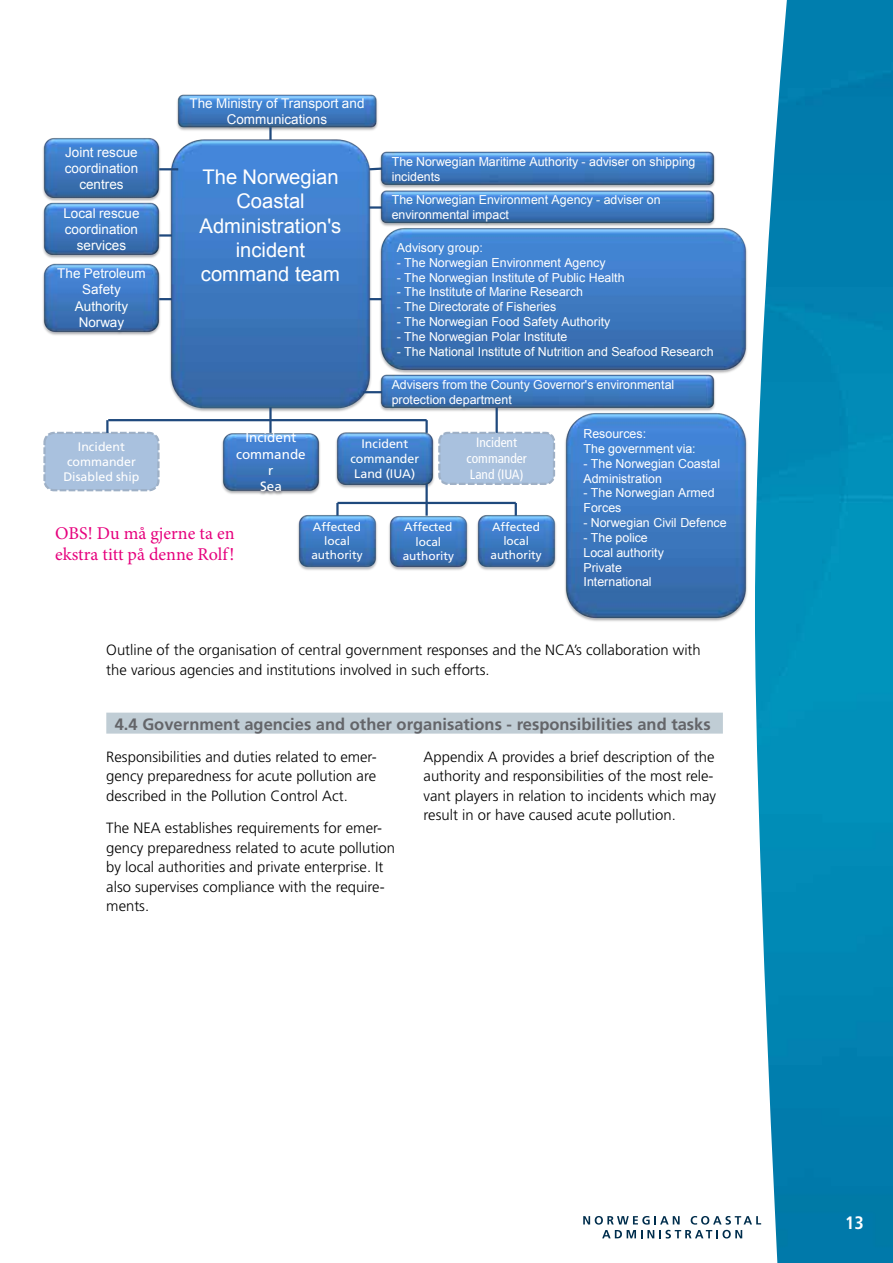
<style>
.page{position:relative;width:893px;height:1263px;background:#fff}
.page>*{position:absolute;margin:0;border:0;box-sizing:border-box;transform-origin:0 0}
.t1{font:20.25px/24.3px "Arial";color:#fff;text-align:center}
.t2{font:18px/21.6px "Minion Pro";color:#e6007d}
.t3{font:700 condensed 18px "Frutiger";color:#fff}
.t4{font:700 16.5px "Frutiger";color:#646569}
.t5{font:300 14.85px/19.5px "Frutiger";color:#000}
.t6{font:13.5px/16.2px "Arial";color:#fff;text-align:center}
.t7{font:condensed 13.5px/16px "Frutiger";color:#fff;text-align:center}
.t8{font:13.5px/16.2px "Frutiger";color:#fff;text-align:center}
.t9{font:12.45px/14.9px "Arial";color:#fff}
.t10{font:12.45px/14.9px "Frutiger";color:#fff;text-align:center}
.t11{font:11.85px/14.1px "Frutiger";color:#fff;text-align:center}
.s1{font-family:"Calibri";font-stretch:normal}
</style>
<div class="page">
<img style="left:755px;top:0;width:138px;height:1263px">
<svg style="left:583px;top:1216px;width:97px;height:8px"></svg>
<svg style="left:691px;top:1216px;width:70px;height:8px"></svg>
<svg style="left:602px;top:1230px;width:140px;height:8px"></svg>
<div style="left:106px;top:713px;width:617px;height:21px;background:#c0cdd5"></div>
<div style="left:438px;top:432px;width:117px;height:53px;background:#a9c1de;border:2px dashed #385d8a;border-radius:8px"></div>
<img style="left:168px;top:139px;width:206px;height:283px">
<img style="left:43px;top:138px;width:120px;height:61px">
<img style="left:43px;top:199px;width:117px;height:59px">
<img style="left:177px;top:94px;width:201px;height:37px">
<img style="left:380px;top:151px;width:335px;height:35px">
<img style="left:380px;top:186px;width:335px;height:40px">
<img style="left:378px;top:228px;width:369px;height:146px">
<img style="left:565px;top:413px;width:182px;height:209px">
<img style="left:378px;top:371px;width:339px;height:43px">
<img style="left:222px;top:433px;width:98px;height:62px">
<div style="left:43px;top:432px;width:117px;height:59px;background:#a9c1de;border:2px dashed #385d8a;border-radius:10px"></div>
<img style="left:336px;top:432px;width:98px;height:56px">
<img style="left:389px;top:516px;width:79px;height:54px">
<img style="left:477px;top:513px;width:79px;height:57px">
<img style="left:298px;top:515px;width:79px;height:55px">
<hr style="left:496px;top:407px;width:2px;height:26px;background:#1f497d">
<svg style="left:369px;top:206px;width:13px;height:3px"></svg>
<svg style="left:369px;top:298px;width:13px;height:2px"></svg>
<svg style="left:159px;top:234px;width:13px;height:3px"></svg>
<svg style="left:367px;top:166px;width:17px;height:6px"></svg>
<svg style="left:159px;top:168px;width:19px;height:2px"></svg>
<svg style="left:363px;top:391px;width:19px;height:2px"></svg>
<svg style="left:269px;top:127px;width:3px;height:13px"></svg>
<svg style="left:269px;top:407px;width:3px;height:26px"></svg>
<svg style="left:106px;top:420px;width:3px;height:13px"></svg>
<svg style="left:425px;top:420px;width:3px;height:13px"></svg>
<hr style="left:108px;top:419px;width:319px;height:2px;background:#1f497d">
<svg style="left:336px;top:503px;width:3px;height:13px"></svg>
<svg style="left:515px;top:503px;width:2px;height:13px"></svg>
<svg style="left:425px;top:504px;width:3px;height:12px"></svg>
<hr style="left:425px;top:484px;width:3px;height:19px;background:#1f497d">
<hr style="left:337px;top:502px;width:179px;height:2px;background:#1f497d">
<img style="left:43px;top:263px;width:120px;height:72px">
<svg style="left:159px;top:298px;width:13px;height:2px"></svg>
<p class="t6" style="left:65px;top:144px;width:75px">Joint rescue coordination centres</p>
<p class="t6" style="left:63px;top:205px;width:78px">Local rescue coordination services</p>
<p class="t6" style="left:57px;top:266px;width:90px">The Petroleum<br>Safety<br>Authority<br>Norway</p>
<p class="t6" style="left:189px;top:95px;width:177px">The Ministry of Transport and<br>Communications</p>
<h1 class="t1" style="left:200px;top:165px;width:143px">The Norwegian<br>Coastal<br>Administration's incident command team</h1>
<p class="t9" style="left:392px;top:154px;width:305px">The Norwegian Maritime Authority - adviser on shipping incidents</p>
<p class="t9" style="left:392px;top:192px;width:271px">The Norwegian Environment Agency - adviser on environmental impact</p>
<p class="t9" style="left:397px;top:240px;width:87px">Advisory group:</p>
<p class="t9" style="left:397px;top:255px;width:210px">- The Norwegian Environment Agency</p>
<p class="t9" style="left:397px;top:270px;width:229px">- The Norwegian Institute of Public Health</p>
<p class="t9" style="left:397px;top:285px;width:188px">- The Institute of Marine Research</p>
<p class="t9" style="left:397px;top:299px;width:161px">- The Directorate of Fisheries</p>
<p class="t9" style="left:397px;top:314px;width:215px">- The Norwegian Food Safety Authority</p>
<p class="t9" style="left:397px;top:329px;width:172px">- The Norwegian Polar Institute</p>
<p class="t9" style="left:397px;top:344px;width:318px">- The National Institute of Nutrition and Seafood Research</p>
<p class="t9" style="left:392px;top:377px;width:284px">Advisers from the County Governor's environmental protection department</p>
<p class="t8" style="left:236px;top:430px;width:71px">Incident commande r<br>Sea</p>
<p class="t7" style="left:467px;top:434px;width:62px">Incident commander<br>Land (IUA<span class="s1">)</span></p>
<p class="t10" style="left:63px;top:439px;width:78px">Incident commander<br>Disabled ship</p>
<p class="t10" style="left:350px;top:436px;width:70px">Incident commander<br>Land (IUA)</p>
<p class="t11" style="left:403px;top:520px;width:53px">Affected local authority</p>
<p class="t11" style="left:490px;top:520px;width:53px">Affected local authority</p>
<p class="t11" style="left:311px;top:520px;width:53px">Affected local authority</p>
<h2 class="t2" style="left:55px;top:522px;width:181px">OBS! Du må gjerne ta en ekstra titt på denne Rolf!</h2>
<p class="t9" style="left:583px;top:426px;width:114px">Resources:<br>The government via:</p>
<p class="t9" style="left:583px;top:456px;width:138px">- The Norwegian Coastal<br>Administration</p>
<p class="t9" style="left:583px;top:486px;width:133px">- The Norwegian Armed<br>Forces</p>
<p class="t9" style="left:583px;top:515px;width:145px">- Norwegian Civil Defence</p>
<p class="t9" style="left:583px;top:530px;width:82px">- The police<br>Local authority<br>Private<br>International</p>
<p class="t5" style="left:106px;top:641px;width:596px">Outline of the organisation of central government responses and the NCA’s collaboration with the various agencies and institutions involved in such efforts.</p>
<h3 class="t4" style="left:115px;top:714px;width:597px">4.4 Government agencies and other organisations - responsibilities and tasks</h3>
<p class="t5" style="left:106px;top:747px;width:272px;text-align:justify">Responsibilities and duties related to emer&shy;gency preparedness for acute pollution are described in the Pollution Control Act.</p>
<p class="t5" style="left:106px;top:818px;width:290px">The NEA establishes requirements for emer&shy;gency preparedness related to acute pollution by local authorities and private enterprise. It also supervises compliance with the require&shy;ments.</p>
<p class="t5" style="left:424px;top:747px;width:294px">Appendix A provides a brief description of the authority and responsibilities of the most rele&shy;vant players in relation to incidents which may result in or have caused acute pollution.</p>
<h2 class="t3" style="left:845px;top:1212px;width:20px">13</h2>
</div>
